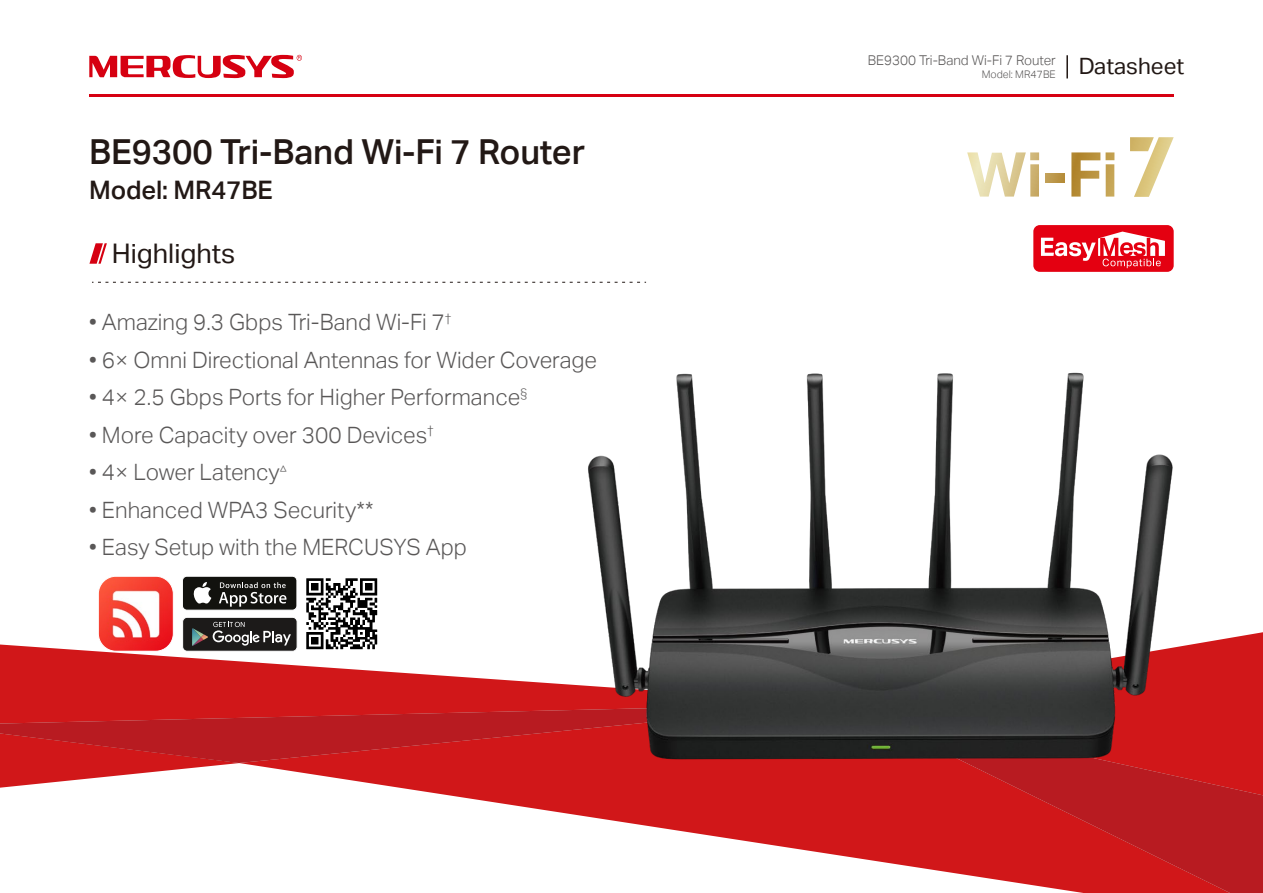
<style>
.page{position:relative;width:1263px;height:893px;background:#fff}
.page>*{position:absolute;margin:0;border:0;box-sizing:border-box;transform-origin:0 0}
.t1{font:34.5px "TP Link Aktiv Medium";letter-spacing:-.005em;color:#221815}
.t2{font:27px "TP Link Aktiv Regular";color:#221815}
.t3{font:25.5px "TP Link Aktiv Medium";letter-spacing:-.005em;color:#221815}
.t4{font:22.5px "TP Link Aktiv Light";color:#595757}
.t5{font:13.5px "TP Link Aktiv Light";color:#595757}
.t6{font:10.5px "TP Link Aktiv Light";color:#595757}
</style>
<div class="page">
<svg style="left:89px;top:55px;width:213px;height:23px"></svg>
<hr style="left:89px;top:94px;width:1085px;height:2px;background:#d60011">
<hr style="left:1066px;top:55px;width:2px;height:23px;background:#221815">
<svg style="left:92px;top:282px;width:360px;height:1px"></svg>
<svg style="left:89px;top:243px;width:18px;height:21px"></svg>
<svg style="left:0;top:640px;width:452px;height:148px;fill:#d11719"></svg>
<svg style="left:239px;top:703px;width:607px;height:154px"></svg>
<svg style="left:0;top:704px;width:452px;height:59px;background:#c31a1e"></svg>
<svg style="left:846px;top:852px;width:417px;height:41px;fill:#d11719"></svg>
<svg style="left:967px;top:152px;width:72px;height:20px"></svg>
<svg style="left:1071px;top:152px;width:43px;height:20px"></svg>
<svg style="left:1130px;top:137px;width:44px;height:35px"></svg>
<img style="left:98px;top:576px;width:75px;height:75px">
<div style="left:98px;top:576px;width:75px;height:75px;border:1px solid #fff;border-radius:18px"></div>
<div style="left:182px;top:576px;width:115px;height:34px;background:#12120e;border-radius:4px"></div>
<div style="left:182px;top:576px;width:115px;height:34px;border:1px solid #fff;border-radius:4px"></div>
<svg style="left:193px;top:582px;width:18px;height:22px"></svg>
<svg style="left:219px;top:582px;width:67px;height:25px"></svg>
<div style="left:183px;top:617px;width:114px;height:34px;background:#1c1a19;border-radius:4px"></div>
<div style="left:182px;top:617px;width:115px;height:34px;border:1px solid #fff;border-radius:4px"></div>
<svg style="left:192px;top:622px;width:99px;height:24px"></svg>
<img style="left:305px;top:578px;width:75px;height:73px">
<img style="left:452px;top:172px;width:811px;height:680px">
<h1 class="t1" style="left:89px;top:132px;width:498px">BE9300 Tri-Band Wi-Fi 7 Router</h1>
<p class="t3" style="left:89px;top:176px;width:185px">Model: MR47BE</p>
<p class="t2" style="left:112px;top:238px;width:125px">Highlights</p>
<p class="t4" style="left:89px;top:309px;width:363px">• Amazing 9.3 Gbps Tri-Band Wi-Fi 7<sup>†</sup></p>
<p class="t4" style="left:89px;top:347px;width:509px">• 6× Omni Directional Antennas for Wider Coverage</p>
<p class="t4" style="left:89px;top:384px;width:439px">• 4× 2.5 Gbps Ports for Higher Performance<sup>§</sup></p>
<p class="t4" style="left:89px;top:422px;width:346px">• More Capacity over 300 Devices<sup>†</sup></p>
<p class="t4" style="left:89px;top:459px;width:200px">• 4× Lower Latency<sup>△</sup></p>
<p class="t4" style="left:89px;top:497px;width:286px">• Enhanced WPA3 Security**</p>
<p class="t4" style="left:89px;top:534px;width:379px">• Easy Setup with the MERCUSYS App</p>
<p class="t5" style="left:868px;top:52px;width:190px">BE9300 Tri-Band Wi-Fi 7 Router</p>
<p class="t6" style="left:982px;top:68px;width:204px">Model: MR47BE <sup>Datasheet</sup></p>
</div>
